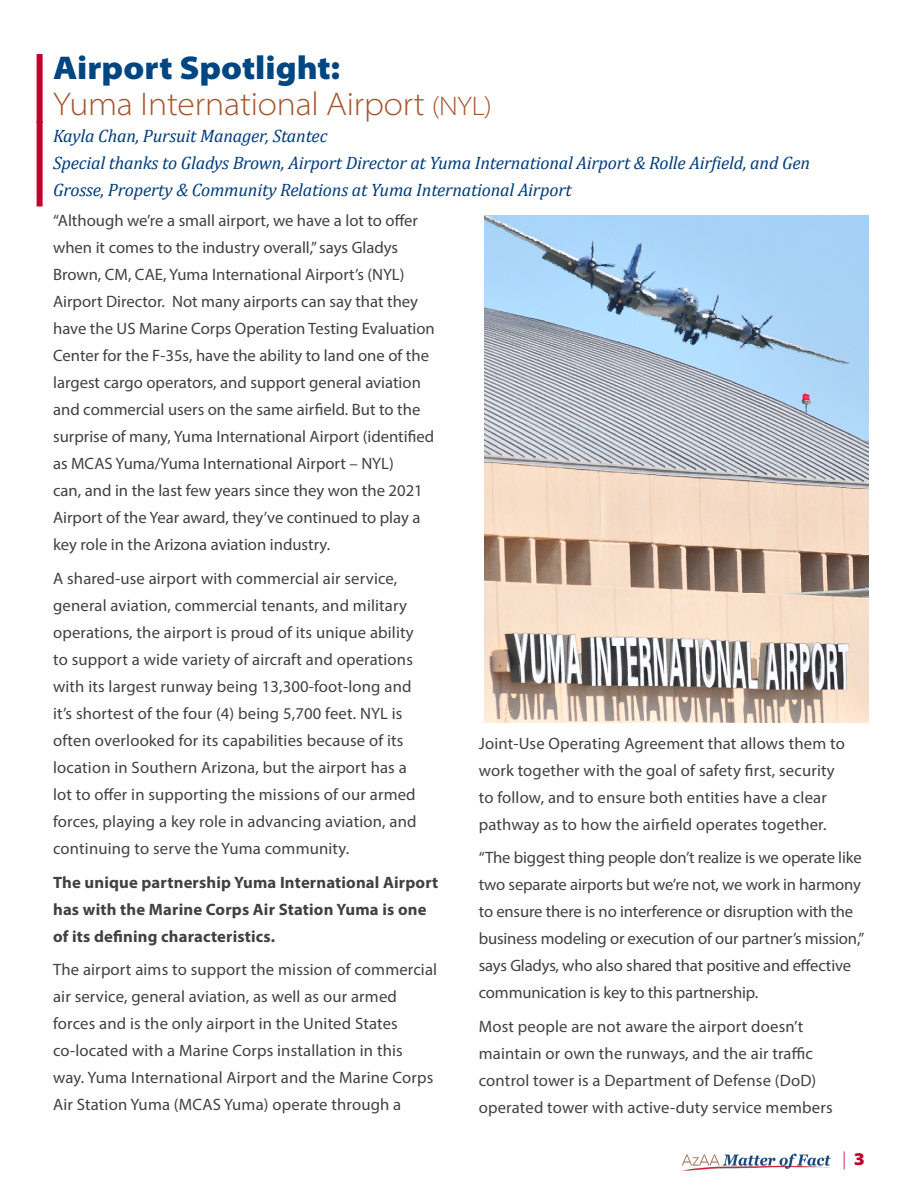
<style>
.page{position:relative;width:918px;height:1188px;background:#fff}
.page>*{position:absolute;margin:0;border:0;box-sizing:border-box;transform-origin:0 0}
.headline{font:33px/36px "Myriad Variable Concept";letter-spacing:-.005em;color:#a45329}
.t1{font:italic 18px/27px "Cambria";letter-spacing:-.01em;color:#003d7c}
.t2{font:18px "Myriad Variable Concept";color:#c0032c}
.body_copy{font:16.5px/27px "Myriad Pro";letter-spacing:.005em;color:#414042}
.body_copy-2{font:700 16.5px/27px "Myriad Pro";letter-spacing:.01em;color:#414042}
.s1{color:#004682}
.s2{font-size:27px}
</style>
<div class="page">
<img style="left:681px;top:1153px;width:150px;height:17px">
<img style="left:485px;top:215px;width:384px;height:508px">
<div style="left:37px;top:54px;width:6px;height:69px;background:#c0032c"></div>
<div style="left:37px;top:121px;width:6px;height:85px;background:#c0032c"></div>
<p class="headline" style="left:53px;top:50px;width:440px"><span class="s1">Airport Spotlight:<br></span>Yuma International Airport <span class="s2">(NYL)</span></p>
<p class="t1" style="left:53px;top:121px;width:276px">Kayla Chan, Pursuit Manager, Stantec</p>
<p class="t1" style="left:53px;top:148px;width:758px">Special thanks to Gladys Brown, Airport Director at Yuma International Airport &amp; Rolle Airfield, and Gen<br>Grosse, Property &amp; Community Relations at Yuma International Airport</p>
<p class="body_copy" style="left:53px;top:207px;width:383px">“Although we’re a small airport, we have a lot to offer when it comes to the industry overall,” says Gladys Brown, CM, CAE, Yuma International Airport’s (NYL)<br>Airport Director. Not many airports can say that they have the US Marine Corps Operation Testing Evaluation Center for the F-35s, have the ability to land one of the largest cargo operators, and support general aviation and commercial users on the same airfield. But to the surprise of many, Yuma International Airport (identified as MCAS Yuma/Yuma International Airport – NYL)<br>can, and in the last few years since they won the 2021<br>Airport of the Year award, they’ve continued to play a key role in the Arizona aviation industry.</p>
<p class="body_copy" style="left:53px;top:565px;width:365px">A shared-use airport with commercial air service, general aviation, commercial tenants, and military operations, the airport is proud of its unique ability to support a wide variety of aircraft and operations with its largest runway being 13,300-foot-long and it’s shortest of the four (4) being 5,700 feet. NYL is often overlooked for its capabilities because of its location in Southern Arizona, but the airport has a lot to offer in supporting the missions of our armed forces, playing a key role in advancing aviation, and continuing to serve the Yuma community.</p>
<p class="body_copy-2" style="left:53px;top:868px;width:387px">The unique partnership Yuma International Airport has with the Marine Corps Air Station Yuma is one of its defining characteristics.</p>
<p class="body_copy" style="left:53px;top:956px;width:386px">The airport aims to support the mission of commercial air service, general aviation, as well as our armed forces and is the only airport in the United States co-located with a Marine Corps installation in this way. Yuma International Airport and the Marine Corps Air Station Yuma (MCAS Yuma) operate through a</p>
<p class="body_copy" style="left:479px;top:729px;width:368px">Joint-Use Operating Agreement that allows them to work together with the goal of safety first, security to follow, and to ensure both entities have a clear pathway as to how the airfield operates together.</p>
<p class="body_copy" style="left:479px;top:844px;width:387px">“The biggest thing people don’t realize is we operate like two separate airports but we’re not, we work in harmony to ensure there is no interference or disruption with the business modeling or execution of our partner’s mission,” says Gladys, who also shared that positive and effective communication is key to this partnership.</p>
<p class="body_copy" style="left:479px;top:1013px;width:355px">Most people are not aware the airport doesn’t maintain or own the runways, and the air traffic control tower is a Department of Defense (DoD) operated tower with active-duty service members</p>
<p class="t2" style="left:843px;top:1148px;width:24px">| 3</p>
</div>
